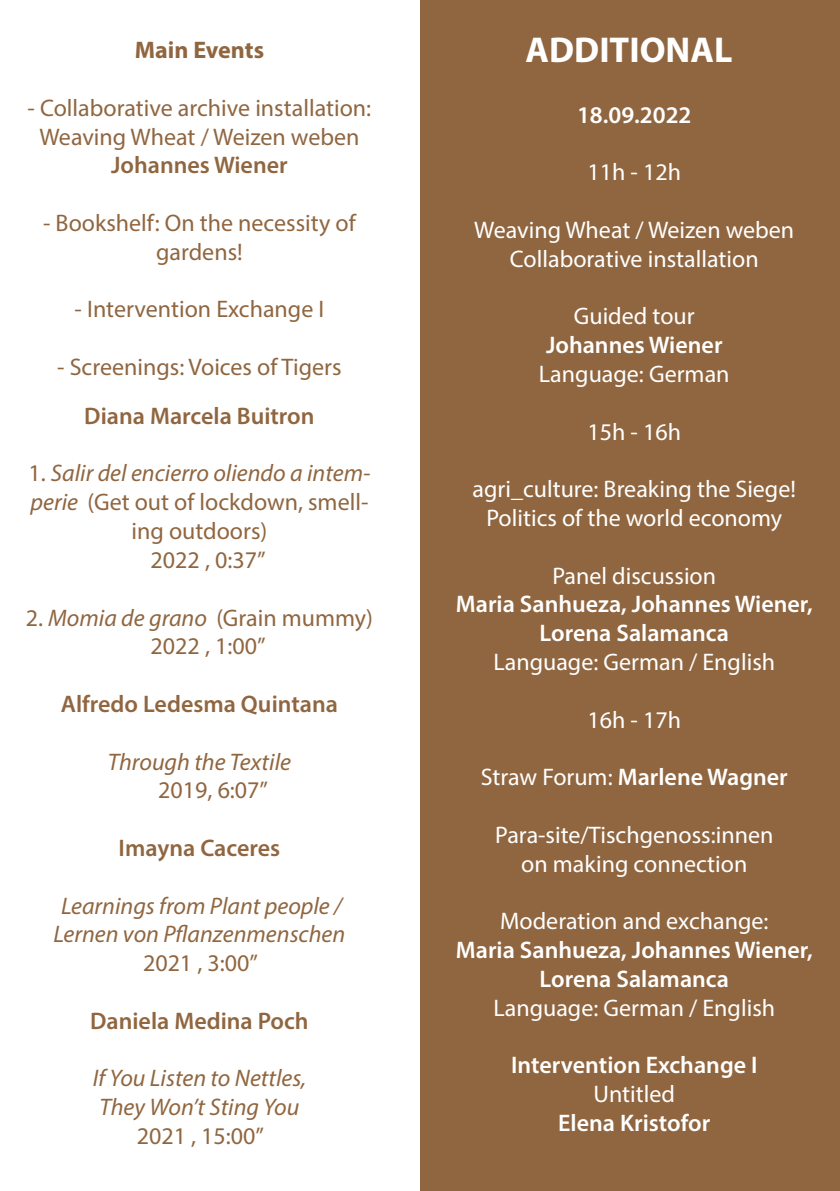
<style>
.page{position:relative;width:840px;height:1191px;background:#fff}
.page>*{position:absolute;margin:0;border:0;box-sizing:border-box;transform-origin:0 0}
.t1{font:700 36px "Myriad Pro";color:#fff}
.t2{font:24px/28.8px "Myriad Pro";color:#906640;text-align:center}
.t3{font:24px/28.8px "Myriad Pro";color:#fff;text-align:center}
.t4{font:600 24px/28.8px "Myriad Pro";color:#fff;text-align:center}
.t5{font:italic 24px "Myriad Pro";color:#906640}
.t6{font:600 24px "Myriad Pro";color:#906640}
.t7{font:700 24px "Myriad Pro";color:#906640}
.s1{font-weight:600}
.s2{font-style:italic}
.s3{font-weight:400}
</style>
<div class="page">
<div style="left:420px;top:0;width:419px;height:1191px;background:#906640"></div>
<p class="t7" style="left:135px;top:34px;width:131px">Main Events</p>
<p class="t2" style="left:28px;top:93px;width:345px">- Collaborative archive installation:<br>Weaving Wheat / Weizen weben<br><span class="s1">Johannes Wiener</span></p>
<p class="t2" style="left:43px;top:208px;width:314px">- Bookshelf: On the necessity of gardens!</p>
<p class="t2" style="left:75px;top:294px;width:251px">- Intervention Exchange I</p>
<p class="t2" style="left:57px;top:352px;width:286px">- Screenings: Voices of Tigers</p>
<p class="t6" style="left:84px;top:400px;width:232px">Diana Marcela Buitron</p>
<p class="t2" style="left:28px;top:458px;width:343px">1. <span class="s2">Salir del encierro oliendo a intem&shy;perie</span> (Get out of lockdown, smell&shy;ing outdoors)</p>
<p class="t2" style="left:150px;top:545px;width:116px">2022 , 0:37”</p>
<p class="t2" style="left:26px;top:602px;width:348px">2. <span class="s2">Momia de grano</span> (Grain mummy)</p>
<p class="t2" style="left:150px;top:631px;width:116px">2022 , 1:00”</p>
<p class="t6" style="left:61px;top:688px;width:278px">Alfredo Ledesma Quintana</p>
<p class="t5" style="left:108px;top:746px;width:185px">Through the Textile</p>
<p class="t2" style="left:158px;top:775px;width:111px">2019, 6:07”</p>
<p class="t6" style="left:119px;top:832px;width:163px">Imayna Caceres</p>
<p class="t5" style="left:61px;top:890px;width:282px">Learnings from Plant people /</p>
<p class="t5" style="left:53px;top:919px;width:293px">Lernen von Pflanzenmenschen</p>
<p class="t2" style="left:143px;top:948px;width:116px">2021 , 3:00”</p>
<p class="t6" style="left:90px;top:1005px;width:220px">Daniela Medina Poch</p>
<p class="t5" style="left:93px;top:1063px;width:215px">If You Listen to Nettles,</p>
<p class="t5" style="left:99px;top:1092px;width:201px">They Won’t Sting You</p>
<p class="t2" style="left:137px;top:1121px;width:129px">2021 , 15:00”</p>
<p class="t1" style="left:525px;top:27px;width:208px">ADDITIONAL</p>
<p class="t4" style="left:576px;top:100px;width:116px">18.09.2022</p>
<p class="t3" style="left:587px;top:157px;width:95px">11h - 12h</p>
<p class="t3" style="left:474px;top:215px;width:321px">Weaving Wheat / Weizen weben</p>
<p class="t3" style="left:509px;top:244px;width:250px">Collaborative installation</p>
<p class="t3" style="left:573px;top:301px;width:122px">Guided tour</p>
<p class="t4" style="left:545px;top:330px;width:178px">Johannes Wiener</p>
<p class="t3" style="left:538px;top:359px;width:192px">Language: German</p>
<p class="t3" style="left:587px;top:417px;width:95px">15h - 16h</p>
<p class="t3" style="left:472px;top:474px;width:325px">agri_culture: Breaking the Siege!<br>Politics of the world economy</p>
<p class="t3" style="left:552px;top:561px;width:165px">Panel discussion</p>
<p class="t4" style="left:455px;top:589px;width:358px">Maria Sanhueza, Johannes Wiener,<br>Lorena Salamanca</p>
<p class="t3" style="left:493px;top:647px;width:283px">Language: German / English</p>
<p class="t3" style="left:587px;top:705px;width:95px">16h - 17h</p>
<p class="t4" style="left:480px;top:762px;width:308px"><span class="s3">Straw Forum:</span> Marlene Wagner</p>
<p class="t3" style="left:495px;top:820px;width:279px">Para-site/Tischgenoss:innen</p>
<p class="t3" style="left:521px;top:849px;width:227px">on making connection</p>
<p class="t3" style="left:500px;top:906px;width:270px">Moderation and exchange:</p>
<p class="t4" style="left:455px;top:935px;width:358px">Maria Sanhueza, Johannes Wiener,<br>Lorena Salamanca</p>
<p class="t3" style="left:493px;top:993px;width:283px">Language: German / English</p>
<p class="t4" style="left:511px;top:1050px;width:248px">Intervention Exchange I</p>
<p class="t3" style="left:593px;top:1079px;width:83px">Untitled</p>
<p class="t4" style="left:558px;top:1108px;width:153px">Elena Kristofor</p>
</div>
